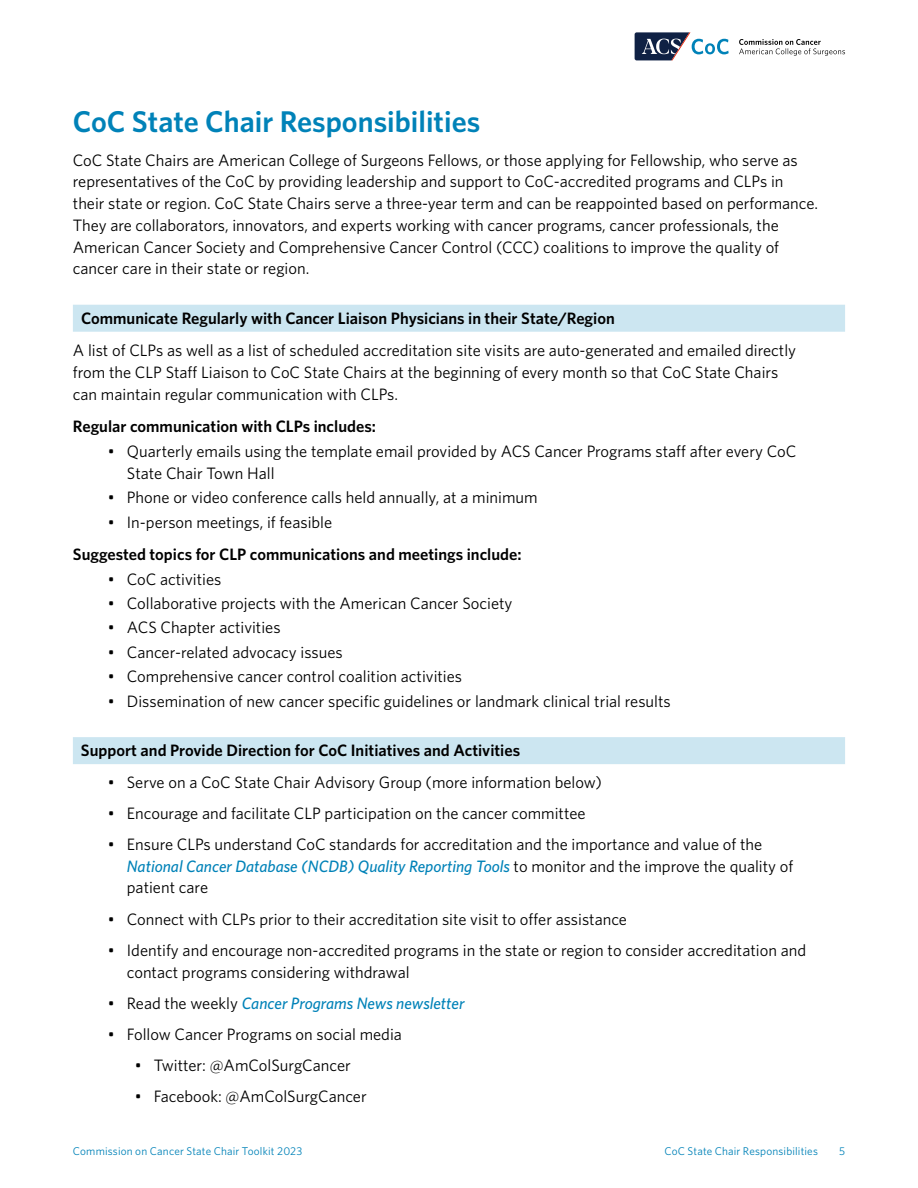
<style>
.page{position:relative;width:918px;height:1188px;background:#fff}
.page>*{position:absolute;margin:0;border:0;box-sizing:border-box;transform-origin:0 0}
.t1{font:600 30px "Whitney";color:#0082b8}
.t2{font:16.5px/21.8px "Whitney";color:#000}
.t3{font:600 16.5px "Whitney";color:#000}
.t4{font:italic 500 16.5px "Whitney";color:#0082b8}
.t5{font:11.25px "Whitney";letter-spacing:.015em;color:#0082b8}
.s1{font-weight:500;font-style:italic;color:#0082b8}
.s2{font-weight:400;font-style:normal;color:#000}
</style>
<div class="page">
<svg style="left:635px;top:32px;width:94px;height:28px"></svg>
<svg style="left:739px;top:39px;width:106px;height:17px"></svg>
<div style="left:73px;top:305px;width:772px;height:27px;background:#cce6f1"></div>
<div style="left:73px;top:737px;width:772px;height:27px;background:#cce6f1"></div>
<h1 class="t1" style="left:73px;top:102px;width:409px">CoC State Chair Responsibilities</h1>
<p class="t2" style="left:73px;top:149px;width:747px">CoC State Chairs are American College of Surgeons Fellows, or those applying for Fellowship, who serve as representatives of the CoC by providing leadership and support to CoC-accredited programs and CLPs in their state or region. CoC State Chairs serve a three-year term and can be reappointed based on performance.<br>They are collaborators, innovators, and experts working with cancer programs, cancer professionals, the American Cancer Society and Comprehensive Cancer Control (CCC) coalitions to improve the quality of cancer care in their state or region.</p>
<p class="t3" style="left:81px;top:307px;width:535px">Communicate Regularly with Cancer Liaison Physicians in their State/Region</p>
<p class="t2" style="left:73px;top:339px;width:725px">A list of CLPs as well as a list of scheduled accreditation site visits are auto-generated and emailed directly from the CLP Staff Liaison to CoC State Chairs at the beginning of every month so that CoC State Chairs can maintain regular communication with CLPs.</p>
<p class="t3" style="left:73px;top:416px;width:305px">Regular communication with CLPs includes:</p>
<p class="t2" style="left:127px;top:440px;width:671px;text-indent:-19px">• Quarterly emails using the template email provided by ACS Cancer Programs staff after every CoC<br>State Chair Town Hall</p>
<p class="t2" style="left:108px;top:486px;width:431px">• Phone or video conference calls held annually, at a minimum</p>
<p class="t2" style="left:108px;top:511px;width:226px">• In-person meetings, if feasible</p>
<p class="t3" style="left:73px;top:543px;width:450px">Suggested topics for CLP communications and meetings include:</p>
<p class="t2" style="left:108px;top:568px;width:115px">• CoC activities</p>
<p class="t2" style="left:108px;top:592px;width:406px">• Collaborative projects with the American Cancer Society</p>
<p class="t2" style="left:108px;top:616px;width:174px">• ACS Chapter activities</p>
<p class="t2" style="left:108px;top:641px;width:236px">• Cancer-related advocacy issues</p>
<p class="t2" style="left:108px;top:665px;width:356px">• Comprehensive cancer control coalition activities</p>
<p class="t2" style="left:108px;top:690px;width:564px">• Dissemination of new cancer specific guidelines or landmark clinical trial results</p>
<p class="t3" style="left:81px;top:740px;width:441px">Support and Provide Direction for CoC Initiatives and Activities</p>
<p class="t2" style="left:108px;top:771px;width:496px">• Serve on a CoC State Chair Advisory Group (more information below)</p>
<p class="t2" style="left:108px;top:802px;width:479px">• Encourage and facilitate CLP participation on the cancer committee</p>
<p class="t2" style="left:127px;top:833px;width:668px;text-indent:-19px">• Ensure CLPs understand CoC standards for accreditation and the importance and value of the<br><span class="s1">National Cancer Database (NCDB) Quality Reporting Tools</span> to monitor and the improve the quality of patient care</p>
<p class="t2" style="left:108px;top:908px;width:521px">• Connect with CLPs prior to their accreditation site visit to offer assistance</p>
<p class="t2" style="left:127px;top:939px;width:681px;text-indent:-19px">• Identify and encourage non-accredited programs in the state or region to consider accreditation and contact programs considering withdrawal</p>
<p class="t4" style="left:108px;top:992px;width:358px"><span class="s2">• Read the weekly</span> Cancer Programs News newsletter</p>
<p class="t2" style="left:108px;top:1023px;width:296px">• Follow Cancer Programs on social media</p>
<p class="t2" style="left:135px;top:1054px;width:217px">• Twitter: @AmColSurgCancer</p>
<p class="t2" style="left:135px;top:1085px;width:233px">• Facebook: @AmColSurgCancer</p>
<p class="t5" style="left:73px;top:1144px;width:231px">Commission on Cancer State Chair Toolkit 2023</p>
<p class="t5" style="left:664px;top:1144px;width:155px">CoC State Chair Responsibilities</p>
<p class="t5" style="left:839px;top:1144px;width:8px">5</p>
</div>
